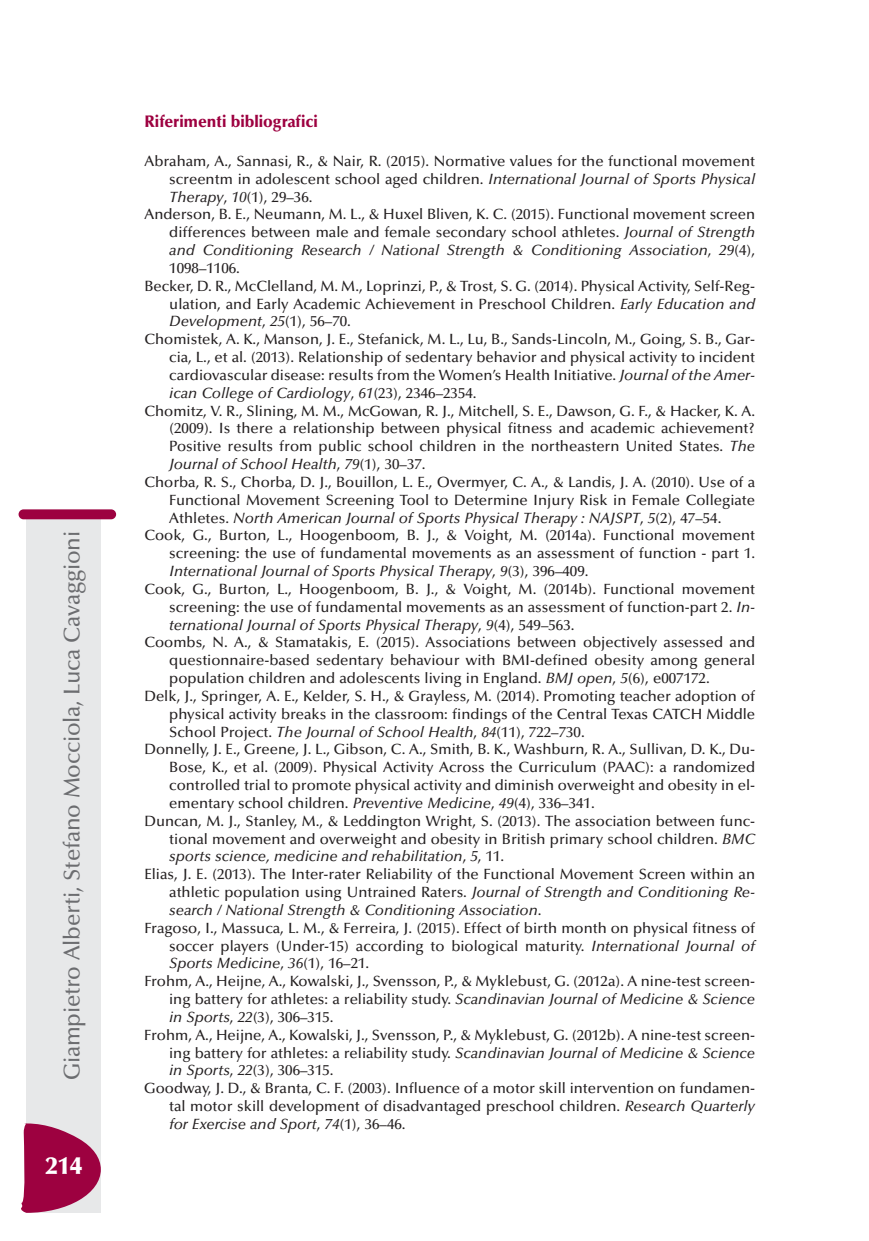
<style>
.page{position:relative;width:869px;height:1241px;background:#fff}
.page>*{position:absolute;margin:0;border:0;box-sizing:border-box;transform-origin:0 0}
.t1{font:900 24.5px "Optima";color:#fff}
.t2{font:500 22.75px "Optima";letter-spacing:-.01em;color:#6c6d70}
.t3{font:900 16.62px "Optima";color:#9d0140;scale:.95 1}
.t4{font:500 14.88px "Optima";color:#231f20}
.t5{font:italic 500 14.88px "Optima";color:#231f20}
.s1{font-style:italic}
.s2{font-style:normal}
</style>
<div class="page">
<div style="left:27px;top:517px;width:74px;height:695px;background:#e7e8e9"></div>
<div style="left:19px;top:509px;width:97px;height:10px;background:#9d0140;border-radius:5px"></div>
<svg style="left:21px;top:1122px;width:80px;height:90px"></svg>
<h2 class="t2" style="left:63px;top:1080px;width:550px;rotate:-90deg">Giampietro Alberti, Stefano Mocciola, Luca Cavaggioni</h2>
<h1 class="t1" style="left:45px;top:1155px;width:38px">214</h1>
<p class="t3" style="left:144px;top:115px;width:184px">Riferimenti bibliografici</p>
<p class="t4" style="left:144px;top:155px;width:612px">Abraham, A., Sannasi, R., &amp; Nair, R. (2015). Normative values for the functional movement</p>
<p class="t4" style="left:169px;top:173px;width:587px">screentm in adolescent school aged children. <span class="s1">International Journal of Sports Physical</span></p>
<p class="t4" style="left:169px;top:191px;width:145px"><span class="s1">Therapy</span>, <span class="s1">10</span>(1), 29–36.</p>
<p class="t4" style="left:144px;top:208px;width:612px">Anderson, B. E., Neumann, M. L., &amp; Huxel Bliven, K. C. (2015). Functional movement screen</p>
<p class="t4" style="left:169px;top:226px;width:587px">differences between male and female secondary school athletes. <span class="s1">Journal of Strength</span></p>
<p class="t5" style="left:169px;top:244px;width:587px">and Conditioning Research / National Strength &amp; Conditioning Association<span class="s2">,</span> 29<span class="s2">(4),</span></p>
<p class="t4" style="left:169px;top:262px;width:72px">1098–1106.</p>
<p class="t4" style="left:144px;top:280px;width:612px">Becker, D. R., McClelland, M. M., Loprinzi, P., &amp; Trost, S. G. (2014). Physical Activity, Self-Reg-</p>
<p class="t4" style="left:169px;top:298px;width:587px">ulation, and Early Academic Achievement in Preschool Children. <span class="s1">Early Education and</span></p>
<p class="t5" style="left:169px;top:315px;width:183px">Development<span class="s2">,</span> 25<span class="s2">(1), 56–70.</span></p>
<p class="t4" style="left:144px;top:333px;width:612px">Chomistek, A. K., Manson, J. E., Stefanick, M. L., Lu, B., Sands-Lincoln, M., Going, S. B., Gar-</p>
<p class="t4" style="left:169px;top:351px;width:587px">cia, L., et al. (2013). Relationship of sedentary behavior and physical activity to incident</p>
<p class="t4" style="left:169px;top:369px;width:587px">cardiovascular disease: results from the Women’s Health Initiative. <span class="s1">Journal of the Amer-</span></p>
<p class="t5" style="left:169px;top:387px;width:309px">ican College of Cardiology<span class="s2">,</span> 61<span class="s2">(23), 2346–2354.</span></p>
<p class="t4" style="left:144px;top:404px;width:612px">Chomitz, V. R., Slining, M. M., McGowan, R. J., Mitchell, S. E., Dawson, G. F., &amp; Hacker, K. A.</p>
<p class="t4" style="left:169px;top:422px;width:587px">(2009). Is there a relationship between physical fitness and academic achievement?</p>
<p class="t4" style="left:169px;top:440px;width:587px">Positive results from public school children in the northeastern United States. <span class="s1">The</span></p>
<p class="t5" style="left:169px;top:458px;width:258px">Journal of School Health<span class="s2">,</span> 79<span class="s2">(1), 30–37.</span></p>
<p class="t4" style="left:144px;top:476px;width:612px">Chorba, R. S., Chorba, D. J., Bouillon, L. E., Overmyer, C. A., &amp; Landis, J. A. (2010). Use of a</p>
<p class="t4" style="left:169px;top:494px;width:587px">Functional Movement Screening Tool to Determine Injury Risk in Female Collegiate</p>
<p class="t5" style="left:169px;top:511px;width:553px"><span class="s2">Athletes.</span> North American Journal of Sports Physical Therapy : NAJSPT<span class="s2">,</span> 5<span class="s2">(2), 47–54.</span></p>
<p class="t4" style="left:144px;top:529px;width:612px">Cook, G., Burton, L., Hoogenboom, B. J., &amp; Voight, M. (2014a). Functional movement</p>
<p class="t4" style="left:169px;top:547px;width:587px">screening: the use of fundamental movements as an assessment of function - part 1.</p>
<p class="t5" style="left:169px;top:565px;width:420px">International Journal of Sports Physical Therapy<span class="s2">,</span> 9<span class="s2">(3), 396–409.</span></p>
<p class="t4" style="left:144px;top:583px;width:612px">Cook, G., Burton, L., Hoogenboom, B. J., &amp; Voight, M. (2014b). Functional movement</p>
<p class="t4" style="left:169px;top:601px;width:587px">screening: the use of fundamental movements as an assessment of function-part 2. <span class="s1">In-</span></p>
<p class="t5" style="left:169px;top:618px;width:406px">ternational Journal of Sports Physical Therapy<span class="s2">,</span> 9<span class="s2">(4), 549–563.</span></p>
<p class="t4" style="left:144px;top:636px;width:612px">Coombs, N. A., &amp; Stamatakis, E. (2015). Associations between objectively assessed and</p>
<p class="t4" style="left:169px;top:654px;width:587px">questionnaire-based sedentary behaviour with BMI-defined obesity among general</p>
<p class="t4" style="left:169px;top:672px;width:541px">population children and adolescents living in England. <span class="s1">BMJ open</span>, <span class="s1">5</span>(6), e007172.</p>
<p class="t4" style="left:144px;top:690px;width:612px">Delk, J., Springer, A. E., Kelder, S. H., &amp; Grayless, M. (2014). Promoting teacher adoption of</p>
<p class="t4" style="left:169px;top:707px;width:587px">physical activity breaks in the classroom: findings of the Central Texas CATCH Middle</p>
<p class="t4" style="left:169px;top:725px;width:417px">School Project. <span class="s1">The Journal of School Health</span>, <span class="s1">84</span>(11), 722–730.</p>
<p class="t4" style="left:144px;top:743px;width:612px">Donnelly, J. E., Greene, J. L., Gibson, C. A., Smith, B. K., Washburn, R. A., Sullivan, D. K., Du-</p>
<p class="t4" style="left:169px;top:761px;width:587px">Bose, K., et al. (2009). Physical Activity Across the Curriculum (PAAC): a randomized</p>
<p class="t4" style="left:169px;top:779px;width:587px">controlled trial to promote physical activity and diminish overweight and obesity in el-</p>
<p class="t4" style="left:169px;top:797px;width:427px">ementary school children. <span class="s1">Preventive Medicine</span>, <span class="s1">49</span>(4), 336–341.</p>
<p class="t4" style="left:144px;top:814px;width:612px">Duncan, M. J., Stanley, M., &amp; Leddington Wright, S. (2013). The association between func-</p>
<p class="t4" style="left:169px;top:832px;width:587px">tional movement and overweight and obesity in British primary school children. <span class="s1">BMC</span></p>
<p class="t5" style="left:169px;top:850px;width:336px">sports science, medicine and rehabilitation<span class="s2">,</span> 5<span class="s2">, 11.</span></p>
<p class="t4" style="left:144px;top:868px;width:612px">Elias, J. E. (2013). The Inter-rater Reliability of the Functional Movement Screen within an</p>
<p class="t4" style="left:169px;top:886px;width:587px">athletic population using Untrained Raters. <span class="s1">Journal of Strength and Conditioning Re-</span></p>
<p class="t5" style="left:169px;top:903px;width:373px">search / National Strength &amp; Conditioning Association<span class="s2">.</span></p>
<p class="t4" style="left:144px;top:921px;width:612px">Fragoso, I., Massuca, L. M., &amp; Ferreira, J. (2015). Effect of birth month on physical fitness of</p>
<p class="t4" style="left:169px;top:939px;width:587px">soccer players (Under-15) according to biological maturity. <span class="s1">International Journal of</span></p>
<p class="t5" style="left:169px;top:957px;width:201px">Sports Medicine<span class="s2">,</span> 36<span class="s2">(1), 16–21.</span></p>
<p class="t4" style="left:144px;top:975px;width:612px">Frohm, A., Heijne, A., Kowalski, J., Svensson, P., &amp; Myklebust, G. (2012a). A nine-test screen-</p>
<p class="t4" style="left:169px;top:993px;width:587px">ing battery for athletes: a reliability study. <span class="s1">Scandinavian Journal of Medicine &amp; Science</span></p>
<p class="t4" style="left:169px;top:1010px;width:166px"><span class="s1">in Sports</span>, <span class="s1">22</span>(3), 306–315.</p>
<p class="t4" style="left:144px;top:1028px;width:612px">Frohm, A., Heijne, A., Kowalski, J., Svensson, P., &amp; Myklebust, G. (2012b). A nine-test screen-</p>
<p class="t4" style="left:169px;top:1046px;width:587px">ing battery for athletes: a reliability study. <span class="s1">Scandinavian Journal of Medicine &amp; Science</span></p>
<p class="t4" style="left:169px;top:1064px;width:166px"><span class="s1">in Sports</span>, <span class="s1">22</span>(3), 306–315.</p>
<p class="t4" style="left:144px;top:1082px;width:612px">Goodway, J. D., &amp; Branta, C. F. (2003). Influence of a motor skill intervention on fundamen-</p>
<p class="t4" style="left:169px;top:1100px;width:587px">tal motor skill development of disadvantaged preschool children. <span class="s1">Research Quarterly</span></p>
<p class="t5" style="left:169px;top:1117px;width:238px">for Exercise and Sport<span class="s2">,</span> 74<span class="s2">(1), 36–46.</span></p>
</div>
